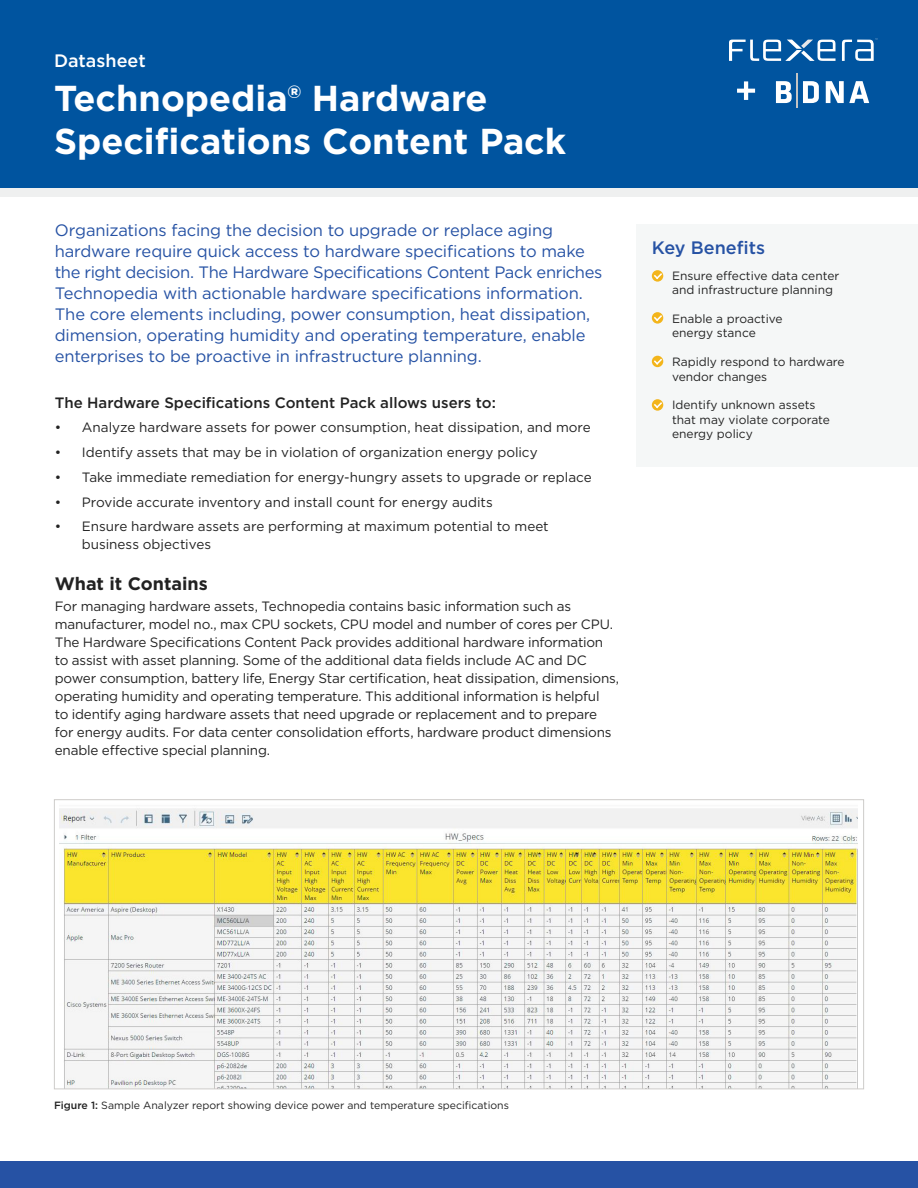
<style>
.page{position:relative;width:918px;height:1188px;background:#fff}
.page>*{position:absolute;margin:0;border:0;box-sizing:border-box;transform-origin:0 0}
.t1{font:700 36px/43.2px "Gotham";color:#fff}
.t2{font:700 18px "Gotham";color:#222}
.t3{font:500 18px "Gotham";color:#2652a4}
.t4{font:500 18px "Gotham";color:#fff}
.t5{font:16.5px/21px "Gotham";letter-spacing:-.015em;color:#2652a4}
.subhead_H3{font:500 15px "Gotham";color:#222}
.subhead_H3-2{font:13.5px/18px "Gotham";letter-spacing:-.01em;color:#222}
.t6{font:12px/14.4px "Gotham";color:#222}
.Bullet_1{font:10.5px "Gotham";color:#222}
.s1{font-weight:500}
</style>
<div class="page">
<div style="left:0;top:0;width:918px;height:193px;background:#00549f"></div>
<svg style="left:776px;top:81px;width:93px;height:22px"></svg>
<hr style="left:796px;top:73px;width:1px;height:35px;background:#c3c3c3">
<svg style="left:842px;top:38px;width:36px;height:23px"></svg>
<svg style="left:729px;top:40px;width:107px;height:21px"></svg>
<svg style="left:737px;top:81px;width:18px;height:19px"></svg>
<div style="left:0;top:1161px;width:918px;height:27px;background:#2652a4"></div>
<div style="left:0;top:188px;width:918px;height:9px;background:#eff0f0"></div>
<div style="left:637px;top:224px;width:281px;height:243px;background:#f5f7f7"></div>
<svg style="left:652px;top:270px;width:11px;height:12px"></svg>
<svg style="left:654px;top:273px;width:8px;height:6px"></svg>
<svg style="left:652px;top:312px;width:11px;height:12px"></svg>
<svg style="left:654px;top:315px;width:8px;height:6px"></svg>
<div style="left:652px;top:356px;width:11px;height:11px;background:#f3b51b;border-radius:50%"></div>
<svg style="left:654px;top:359px;width:8px;height:6px"></svg>
<img style="left:60px;top:808px;width:797px;height:279px">
<svg style="left:652px;top:399px;width:11px;height:12px"></svg>
<svg style="left:654px;top:402px;width:8px;height:6px"></svg>
<p class="t4" style="left:54px;top:49px;width:93px">Datasheet</p>
<p class="t1" style="left:54px;top:77px;width:514px">Technopedia® Hardware<br>Specifications Content Pack</p>
<p class="t5" style="left:55px;top:219px;width:549px">Organizations facing the decision to upgrade or replace aging hardware require quick access to hardware specifications to make the right decision. The Hardware Specifications Content Pack enriches Technopedia with actionable hardware specifications information.<br>The core elements including, power consumption, heat dissipation, dimension, operating humidity and operating temperature, enable enterprises to be proactive in infrastructure planning.</p>
<p class="subhead_H3" style="left:55px;top:393px;width:443px">The Hardware Specifications Content Pack allows users to:</p>
<p class="subhead_H3-2" style="left:55px;top:418px;width:538px">• Analyze hardware assets for power consumption, heat dissipation, and more</p>
<p class="subhead_H3-2" style="left:55px;top:443px;width:484px">• Identify assets that may be in violation of organization energy policy</p>
<p class="subhead_H3-2" style="left:55px;top:468px;width:539px">• Take immediate remediation for energy-hungry assets to upgrade or replace</p>
<p class="subhead_H3-2" style="left:55px;top:493px;width:440px">• Provide accurate inventory and install count for energy audits</p>
<p class="subhead_H3-2" style="left:82px;top:517px;width:468px;text-indent:-27px">• Ensure hardware assets are performing at maximum potential to meet business objectives</p>
<p class="t2" style="left:55px;top:571px;width:155px">What it Contains</p>
<p class="subhead_H3-2" style="left:55px;top:597px;width:566px">For managing hardware assets, Technopedia contains basic information such as manufacturer, model no., max CPU sockets, CPU model and number of cores per CPU.<br>The Hardware Specifications Content Pack provides additional hardware information to assist with asset planning. Some of the additional data fields include AC and DC power consumption, battery life, Energy Star certification, heat dissipation, dimensions, operating humidity and operating temperature. This additional information is helpful<br>to identify aging hardware assets that need upgrade or replacement and to prepare for energy audits. For data center consolidation efforts, hardware product dimensions enable effective special planning.</p>
<p class="t3" style="left:652px;top:236px;width:115px">Key Benefits</p>
<p class="t6" style="left:672px;top:268px;width:169px">Ensure effective data center and infrastructure planning</p>
<p class="t6" style="left:672px;top:311px;width:112px">Enable a proactive energy stance</p>
<p class="t6" style="left:672px;top:355px;width:174px">Rapidly respond to hardware vendor changes</p>
<p class="t6" style="left:672px;top:398px;width:159px">Identify unknown assets that may violate corporate energy policy</p>
<p class="Bullet_1" style="left:54px;top:1099px;width:457px"><span class="s1">Figure 1:</span> Sample Analyzer report showing device power and temperature specifications</p>
</div>
